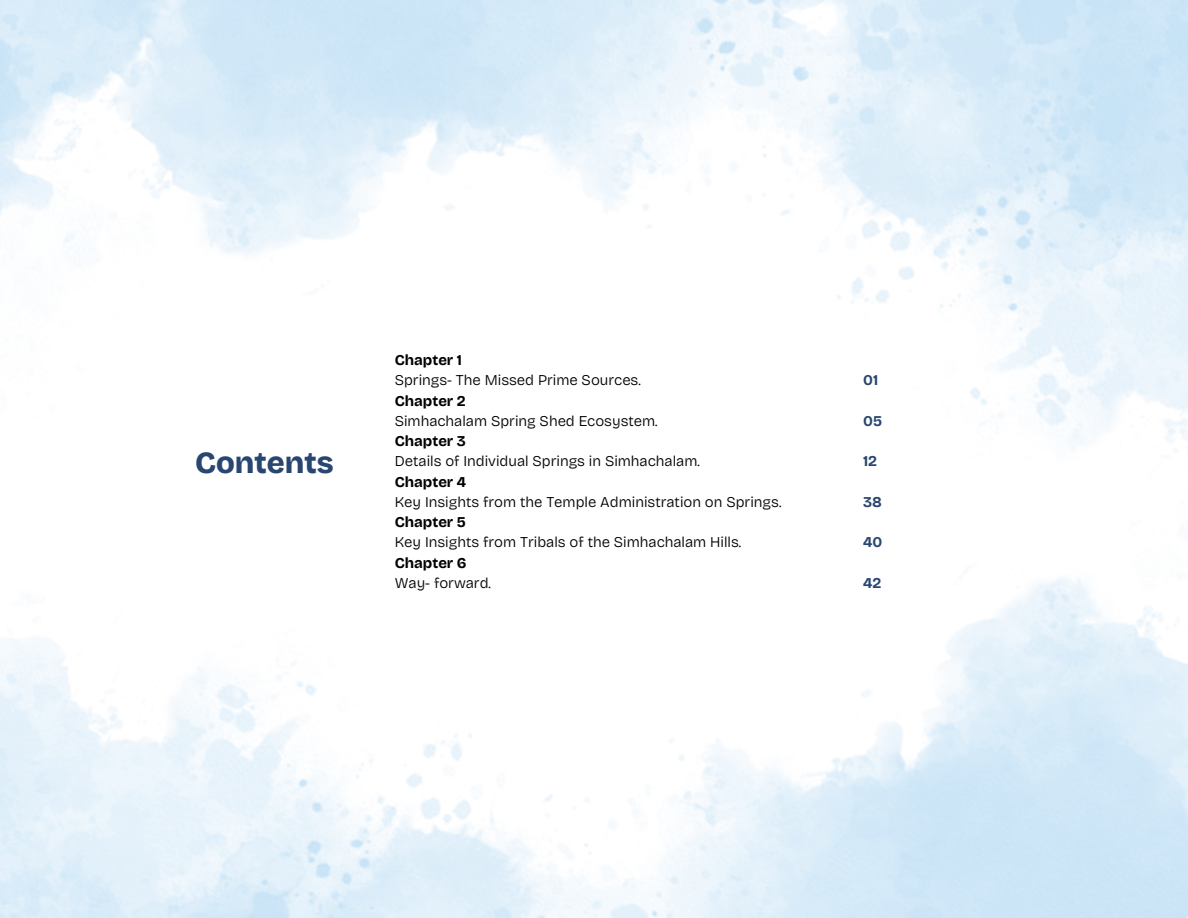
<style>
.page{position:relative;width:1188px;height:918px;background:#fff}
.page>*{position:absolute;margin:0;border:0;box-sizing:border-box;transform-origin:0 0}
.t1{font:800 30.9px "Bricolage Grotesque";color:#294670}
.t2{font:300 15px "Bricolage Grotesque";color:#000}
.t3{font:700 15px "Bricolage Grotesque";color:#000}
.t4{font:700 15px "Bricolage Grotesque";color:#294670}
</style>
<div class="page">
<h1 class="t1" style="left:195px;top:444px;width:140px">Contents</h1>
<p class="t3" style="left:395px;top:351px;width:69px">Chapter 1</p>
<p class="t2" style="left:395px;top:371px;width:248px">Springs- The Missed Prime Sources.</p>
<p class="t3" style="left:395px;top:392px;width:73px">Chapter 2</p>
<p class="t2" style="left:395px;top:412px;width:264px">Simhachalam Spring Shed Ecosystem.</p>
<p class="t3" style="left:395px;top:432px;width:73px">Chapter 3</p>
<p class="t2" style="left:395px;top:452px;width:307px">Details of Individual Springs in Simhachalam.</p>
<p class="t3" style="left:395px;top:473px;width:73px">Chapter 4</p>
<p class="t2" style="left:395px;top:493px;width:388px">Key Insights from the Temple Administration on Springs.</p>
<p class="t3" style="left:395px;top:513px;width:73px">Chapter 5</p>
<p class="t2" style="left:395px;top:533px;width:348px">Key Insights from Tribals of the Simhachalam Hills.</p>
<p class="t3" style="left:395px;top:554px;width:73px">Chapter 6</p>
<p class="t2" style="left:395px;top:574px;width:98px">Way- forward.</p>
<p class="t4" style="left:863px;top:371px;width:17px">01</p>
<p class="t4" style="left:863px;top:412px;width:20px">05</p>
<p class="t4" style="left:863px;top:452px;width:16px">12</p>
<p class="t4" style="left:863px;top:493px;width:20px">38</p>
<p class="t4" style="left:863px;top:533px;width:21px">40</p>
<p class="t4" style="left:863px;top:574px;width:20px">42</p>
</div>
